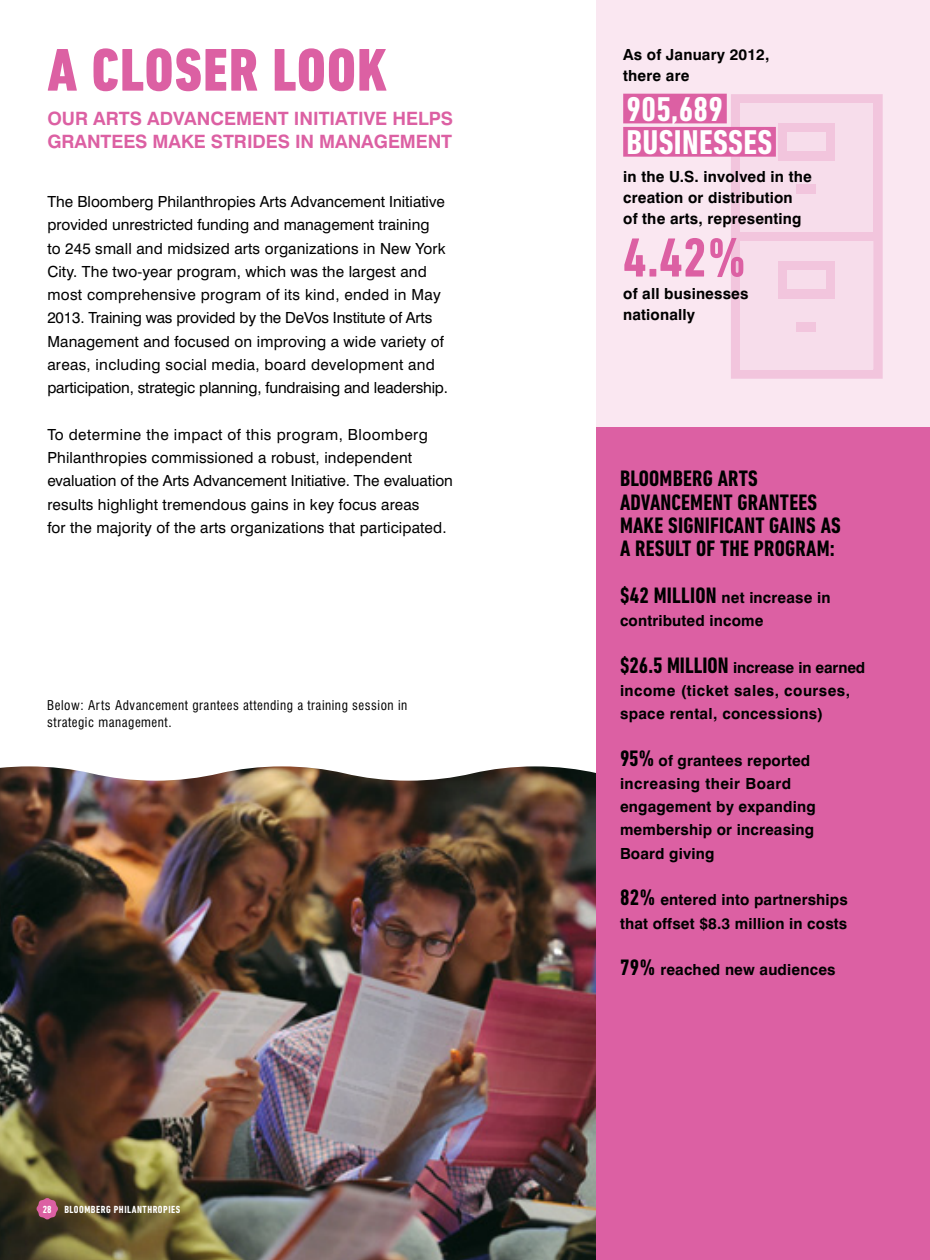
<style>
.page{position:relative;width:930px;height:1260px;background:#fff}
.page>*{position:absolute;margin:0;border:0;box-sizing:border-box;transform-origin:0 0}
.t1{font:800 condensed 61.25px "DIN Next LT Pro";letter-spacing:.02em;color:#dc60a3}
.t2{font:700 condensed 56px "DIN Next LT Pro";color:#dc60a3}
.t3{font:700 condensed 35px/33.2px "DIN Next LT Pro";letter-spacing:.01em;color:#fff}
.t4{font:700 condensed 22.75px/23.3px "DIN Next LT Pro";letter-spacing:.01em;color:#000}
.t5{font:700 18.38px "Swiss 721 BT";color:#dc60a3}
.t6{font:15.4px/23.3px "Swiss 721 BT";letter-spacing:.01em;color:#000}
.t7{font:700 15.4px/23.3px "Swiss 721 BT";letter-spacing:.01em;color:#000}
.t8{font:condensed 13.12px/16.6px "Swiss 721 BT";letter-spacing:.04em;color:#000}
.t9{font:700 condensed 10.5px "DIN Next LT Pro";letter-spacing:.05em;color:#fff}
.s1{font-family:"DIN Next LT Pro";font-stretch:condensed;font-size:22.75px}
</style>
<div class="page">
<img style="left:0;top:766px;width:596px;height:494px">
<div style="left:596px;top:0;width:333px;height:548px;background:#fae7f1"></div>
<div style="left:596px;top:428px;width:333px;height:832px;background:#dc60a3"></div>
<svg style="left:730px;top:94px;width:152px;height:285px;background:#f2c7de"></svg>
<div style="left:740px;top:104px;width:133px;height:128px;background:#f6d7e8"></div>
<div style="left:796px;top:184px;width:19px;height:10px;background:#f2c5dd"></div>
<div style="left:777px;top:123px;width:57px;height:37px;background:#f2c5dd"></div>
<div style="left:787px;top:132px;width:38px;height:19px;background:#f6d7e8"></div>
<div style="left:740px;top:241px;width:133px;height:128px;background:#f6d7e8"></div>
<div style="left:796px;top:322px;width:19px;height:9px;background:#f2c5dd"></div>
<div style="left:777px;top:261px;width:57px;height:37px;background:#f2c5dd"></div>
<div style="left:787px;top:270px;width:38px;height:18px;background:#f6d7e8"></div>
<div style="left:623px;top:94px;width:103px;height:29px;background:#dc60a3"></div>
<div style="left:623px;top:127px;width:152px;height:30px;background:#dc60a3"></div>
<svg style="left:37px;top:1198px;width:21px;height:21px"></svg>
<h1 class="t1" style="left:47px;top:35px;width:341px">A CLOSER LOOK</h1>
<p class="t5" style="left:47px;top:107px;width:71px">our Arts</p>
<p class="t5" style="left:147px;top:107px;width:78px">Advanceme</p>
<p class="t5" style="left:264px;top:107px;width:59px">nt Initiative</p>
<p class="t5" style="left:392px;top:107px;width:49px">helps</p>
<p class="t5" style="left:47px;top:130px;width:15px">gra</p>
<p class="t5" style="left:87px;top:130px;width:27px">ntees</p>
<p class="t5" style="left:152px;top:130px;width:70px">makestri</p>
<p class="t5" style="left:252px;top:130px;width:123px">des in manageme</p>
<p class="t5" style="left:427px;top:130px;width:21px">nt</p>
<p class="t6" style="left:47px;top:190px;width:402px">The Bloomberg Philanthropies Arts Advancement Initiative provided unrestricted funding and management training<br>to 245 small and midsized arts organizations in New York City. The two-year program, which was the largest and most comprehensive program of its kind, ended in May 2013. Training was provided by the DeVos Institute of Arts Management and focused on improving a wide variety of areas, including social media, board development and participation, strategic planning, fundraising and leadership.</p>
<p class="t6" style="left:47px;top:423px;width:407px">To determine the impact of this program, Bloomberg Philanthropies commissioned a robust, independent evaluation of the Arts Advancement Initiative. The evaluation results highlight tremendous gains in key focus areas<br>for the majority of the arts organizations that participated.</p>
<p class="t8" style="left:47px;top:697px;width:361px">Below: Arts Advancement grantees attending a training session in strategic management.</p>
<p class="t9" style="left:43px;top:1203px;width:139px">28 BLOOMBERG PHILANTHROPIES</p>
<p class="t7" style="left:623px;top:43px;width:148px;line-height:21px">As of January 2012, there are</p>
<h3 class="t3" style="left:626px;top:92px;width:147px">905,689<br>BUSINESSES</h3>
<p class="t7" style="left:623px;top:166px;width:190px;line-height:21px">in the U.S. involved in the creation or distribution<br>of the arts, representing</p>
<h2 class="t2" style="left:623px;top:226px;width:125px">4.42%</h2>
<p class="t7" style="left:623px;top:283px;width:127px;line-height:21px">of all businesses nationally</p>
<h3 class="t4" style="left:620px;top:467px;width:222px">BLOOM BERG ARTS<br>ADVANCEMENT GRANTEES<br>MAKE SIGNIFICANT GAINS AS<br>A RESULT OF THE PROGRAM:</h3>
<p class="t7" style="left:620px;top:585px;width:212px"><span class="s1">$42 MILLION</span> net increase in contributed income</p>
<p class="t7" style="left:620px;top:655px;width:247px"><span class="s1">$26.5 MILLION</span> increase in earned income (ticket sales, courses, space rental, concessions)</p>
<p class="t7" style="left:620px;top:748px;width:197px"><span class="s1">95%</span> of grantees reported increasing their Board engagement by expanding membership or increasing<br>Board giving</p>
<p class="t7" style="left:620px;top:888px;width:229px"><span class="s1">82%</span> entered into partnerships that offset $8.3 million in costs</p>
<p class="t7" style="left:620px;top:958px;width:217px"><span class="s1">79%</span> reached new audiences</p>
</div>
